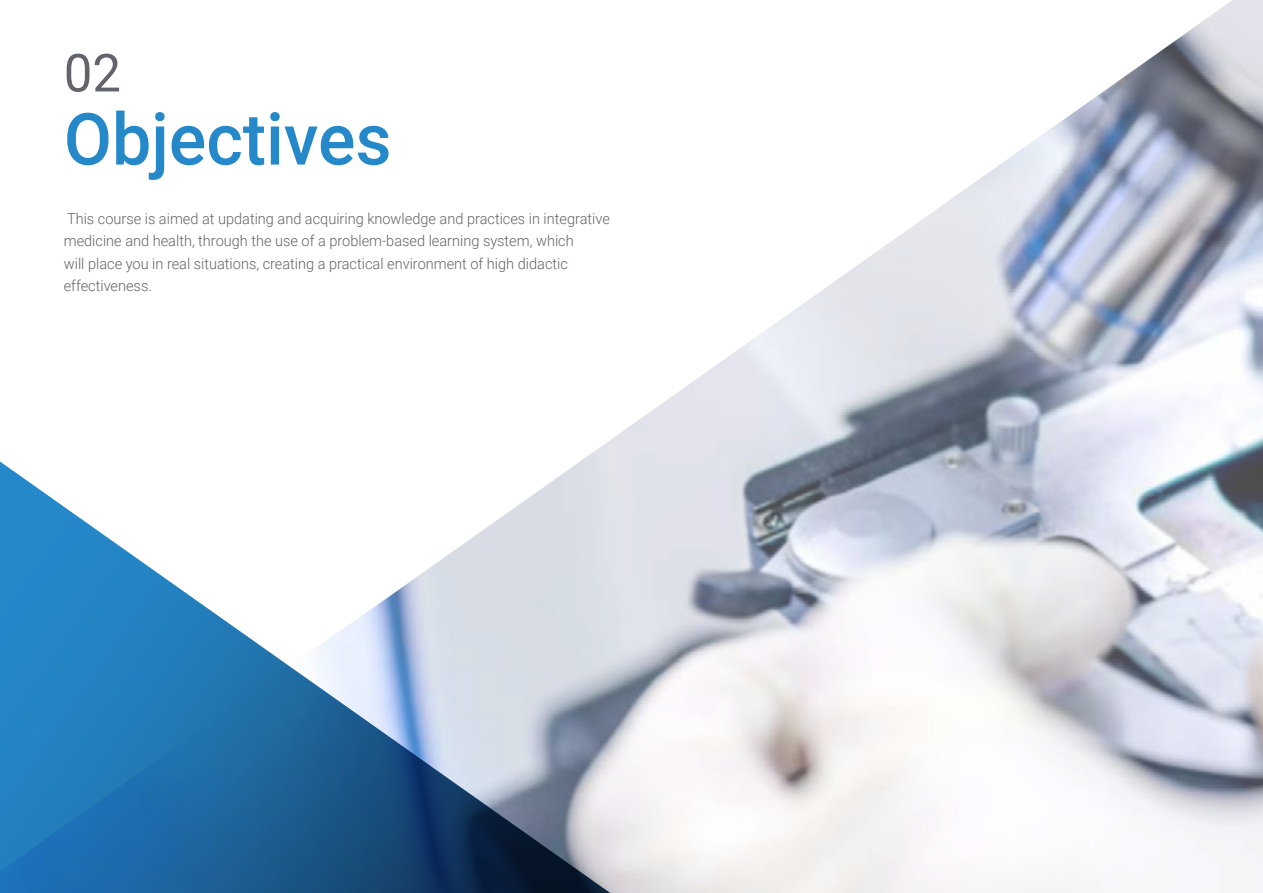
<style>
.page{position:relative;width:1263px;height:893px;background:#fff}
.page>*{position:absolute;margin:0;border:0;box-sizing:border-box;transform-origin:0 0}
.t1{font:500 72px "Roboto";color:#2488c9}
.t2{font:52.5px "Roboto";color:#61646a}
.t3{font:300 15px/22.5px "Roboto";color:#61646a}
</style>
<div class="page">
<img style="left:602px;top:0;width:661px;height:893px">
<svg style="left:0;top:446px;width:640px;height:447px"></svg>
<h2 class="t2" style="left:64px;top:36px;width:59px">02</h2>
<h1 class="t1" style="left:64px;top:89px;width:329px">Objectives</h1>
<p class="t3" style="left:64px;top:207px;width:548px">This course is aimed at updating and acquiring knowledge and practices in integrative medicine and health, through the use of a problem-based learning system, which<br>will place you in real situations, creating a practical environment of high didactic effectiveness.</p>
</div>
